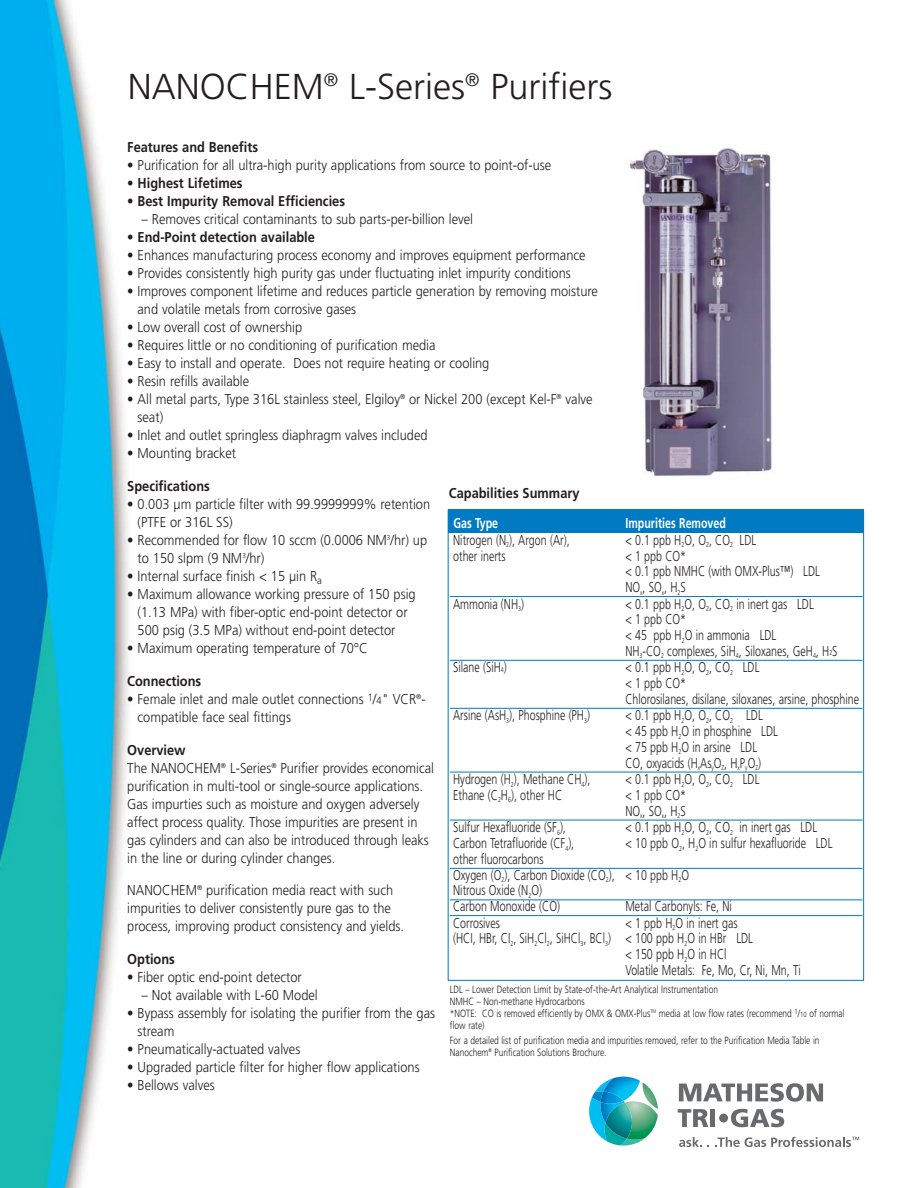
<style>
.page{position:relative;width:918px;height:1188px;background:#fff}
.page>*{position:absolute;margin:0;border:0;box-sizing:border-box;transform-origin:0 0}
.t1{font:300 36px "Frutiger";color:#231f20}
.t2{font:300 14.25px/18px "Frutiger";color:#231f20;scale:.9 1}
.t3{font:300 14.25px/15.8px "Frutiger";color:#231f20;scale:.75 1}
.t4{font:700 14.25px "Frutiger";color:#231f20;scale:.9 1}
.t5{font:700 14.25px "Frutiger";color:#fff;scale:.75 1}
.t6{font:300 10.5px/12px "Frutiger";color:#231f20;scale:.8 1}
.s1{font-weight:300}
.s2{font-size:10.5px}
.s3{font-weight:700}
.s4{font-size:7.2px}
.s5{font-size:7.5px}
</style>
<div class="page">
<img style="left:0;top:0;width:129px;height:1188px">
<svg style="left:679px;top:1083px;width:144px;height:19px"></svg>
<svg style="left:678px;top:1109px;width:30px;height:18px"></svg>
<hr style="left:711px;top:1109px;width:4px;height:18px;background:#696a6c">
<div style="left:719px;top:1114px;width:9px;height:9px;background:#696a6c;border-radius:50%"></div>
<svg style="left:731px;top:1109px;width:53px;height:18px"></svg>
<svg style="left:589px;top:1077px;width:69px;height:69px"></svg>
<svg style="left:679px;top:1137px;width:30px;height:10px"></svg>
<svg style="left:715px;top:1137px;width:144px;height:10px"></svg>
<img style="left:629px;top:147px;width:143px;height:330px">
<div style="left:448px;top:510px;width:416px;height:23px;background:#007ac2"></div>
<hr style="left:450px;top:596px;width:412px;height:1px;background:#007ac2">
<hr style="left:450px;top:660px;width:412px;height:1px;background:#007ac2">
<hr style="left:450px;top:708px;width:412px;height:1px;background:#007ac2">
<hr style="left:450px;top:772px;width:412px;height:1px;background:#007ac2">
<hr style="left:450px;top:820px;width:412px;height:1px;background:#007ac2">
<hr style="left:450px;top:868px;width:412px;height:1px;background:#007ac2">
<hr style="left:450px;top:900px;width:412px;height:1px;background:#007ac2">
<hr style="left:450px;top:915px;width:412px;height:1px;background:#007ac2">
<h1 class="t1" style="left:128px;top:72px;width:486px">NANOCHEM<sup>®</sup> L-Series<sup>®</sup> Purifiers</h1>
<p class="t4" style="left:127px;top:142px;width:147px">Features and Benefits</p>
<p class="t2" style="left:127px;top:158px;width:473px">• Purification for all ultra-high purity applications from source to point-of-use</p>
<p class="t4" style="left:127px;top:178px;width:130px"><span class="s1">•</span> Highest Lifetimes</p>
<p class="t4" style="left:127px;top:196px;width:243px"><span class="s1">•</span> Best Impurity Removal Efficiencies</p>
<p class="t2" style="left:142px;top:212px;width:370px">– Removes critical contaminants to sub parts-per-billion level</p>
<p class="t4" style="left:127px;top:232px;width:210px"><span class="s1">•</span> End-Point detection available</p>
<p class="t2" style="left:127px;top:248px;width:511px">• Enhances manufacturing process economy and improves equipment performance</p>
<p class="t2" style="left:127px;top:266px;width:494px">• Provides consistently high purity gas under fluctuating inlet impurity conditions</p>
<p class="t2" style="left:138px;top:284px;width:513px;text-indent:-10px">• Improves component lifetime and reduces particle generation by removing moisture and volatile metals from corrosive gases</p>
<p class="t2" style="left:127px;top:320px;width:196px">• Low overall cost of ownership</p>
<p class="t2" style="left:127px;top:338px;width:344px">• Requires little or no conditioning of purification media</p>
<p class="t2" style="left:127px;top:356px;width:404px">• Easy to install and operate. Does not require heating or cooling</p>
<p class="t2" style="left:127px;top:374px;width:137px">• Resin refills available</p>
<p class="t2" style="left:138px;top:392px;width:507px;text-indent:-10px">• All metal parts, Type 316L stainless steel, Elgiloy<sup>®</sup> or Nickel 200 (except Kel-F<sup>®</sup> valve seat)</p>
<p class="t2" style="left:127px;top:428px;width:335px">• Inlet and outlet springless diaphragm valves included</p>
<p class="t2" style="left:127px;top:446px;width:123px">• Mounting bracket</p>
<p class="t4" style="left:127px;top:481px;width:93px">Specifications</p>
<p class="t2" style="left:138px;top:497px;width:327px;text-indent:-10px">• 0.003 µm particle filter with 99.9999999% retention (PTFE or 316L SS)</p>
<p class="t2" style="left:138px;top:533px;width:323px;text-indent:-10px">• Recommended for flow 10 sccm (0.0006 NM<sup>3</sup>/hr) up to 150 slpm (9 NM<sup>3</sup>/hr)</p>
<p class="t2" style="left:127px;top:569px;width:218px">• Internal surface finish &lt; 15 µin R<sub>a</sub></p>
<p class="t2" style="left:138px;top:587px;width:311px;text-indent:-10px">• Maximum allowance working pressure of 150 psig (1.13 MPa) with fiber-optic end-point detector or<br>500 psig (3.5 MPa) without end-point detector</p>
<p class="t2" style="left:127px;top:641px;width:269px">• Maximum operating temperature of 70°C</p>
<p class="t4" style="left:127px;top:676px;width:84px">Connections</p>
<p class="t2" style="left:138px;top:692px;width:322px;text-indent:-10px">• Female inlet and male outlet connections <sup>1</sup>/<span class="s2">4</span>" VCR<sup>®</sup>- compatible face seal fittings</p>
<p class="t2" style="left:127px;top:743px;width:342px"><span class="s3">Overview<br></span>The NANOCHEM<sup>®</sup> L-Series<sup>®</sup> Purifier provides economical purification in multi-tool or single-source applications.<br>Gas impurties such as moisture and oxygen adversely affect process quality. Those impurities are present in gas cylinders and can also be introduced through leaks in the line or during cylinder changes.</p>
<p class="t2" style="left:127px;top:882px;width:309px">NANOCHEM<sup>®</sup> purification media react with such impurities to deliver consistently pure gas to the process, improving product consistency and yields.</p>
<p class="t4" style="left:127px;top:953px;width:55px">Options</p>
<p class="t2" style="left:127px;top:969px;width:195px">• Fiber optic end-point detector</p>
<p class="t2" style="left:142px;top:987px;width:197px">– Not available with L-60 Model</p>
<p class="t2" style="left:138px;top:1005px;width:332px;text-indent:-10px">• Bypass assembly for isolating the purifier from the gas stream</p>
<p class="t2" style="left:127px;top:1041px;width:194px">• Pneumatically-actuated valves</p>
<p class="t2" style="left:127px;top:1059px;width:326px">• Upgraded particle filter for higher flow applications</p>
<p class="t2" style="left:127px;top:1077px;width:99px">• Bellows valves</p>
<p class="t4" style="left:449px;top:488px;width:147px">Capabilities Summary</p>
<p class="t5" style="left:453px;top:518px;width:61px">Gas Type</p>
<p class="t5" style="left:625px;top:518px;width:136px">Impurities Removed</p>
<p class="t3" style="left:453px;top:533px;width:157px">Nitrogen (N<sub>2</sub>), Argon (Ar),</p>
<p class="t3" style="left:625px;top:533px;width:176px">&lt; 0.1 ppb H<sub>2</sub>O, O<sub>2</sub>, CO<sub>2</sub> LDL</p>
<p class="t3" style="left:453px;top:549px;width:72px">other inerts</p>
<p class="t3" style="left:625px;top:549px;width:261px">&lt; 1 ppb CO*<br>&lt; 0.1 ppb NMHC (with OMX-Plus™) LDL<br>NO<sub>x</sub>, SO<sub>x</sub>, H<sub>2</sub>S</p>
<p class="t3" style="left:453px;top:597px;width:96px">Ammonia (NH<sub>3</sub>)</p>
<p class="t3" style="left:625px;top:597px;width:285px">&lt; 0.1 ppb H<sub>2</sub>O, O<sub>2</sub>, CO<sub>2</sub> in inert gas LDL<br>&lt; 1 ppb CO*<br>&lt; 45 ppb H<sub>2</sub>O in ammonia LDL<br>NH<sub>3</sub>-CO<sub>2</sub> complexes, SiH<sub>4</sub>, Siloxanes, GeH<sub>4</sub>, H<span class="s4">2</span>S</p>
<p class="t3" style="left:453px;top:661px;width:73px">Silane (SiH<span class="s4">4</span>)</p>
<p class="t3" style="left:625px;top:661px;width:313px">&lt; 0.1 ppb H<sub>2</sub>O, O<sub>2</sub>, CO<sub>2</sub> LDL<br>&lt; 1 ppb CO*<br>Chlorosilanes, disilane, siloxanes, arsine, phosphine</p>
<p class="t3" style="left:453px;top:709px;width:184px">Arsine (AsH<sub>3</sub>), Phosphine (PH<sub>3</sub>)</p>
<p class="t3" style="left:625px;top:709px;width:205px">&lt; 0.1 ppb H<sub>2</sub>O, O<sub>2</sub>, CO<sub>2</sub> LDL<br>&lt; 45 ppb H<sub>2</sub>O in phosphine LDL &lt; 75 ppb H<sub>2</sub>O in arsine LDL<br>CO, oxyacids (H<sub>x</sub>As<sub>y</sub>O<sub>Z</sub>, H<sub>x</sub>P<sub>y</sub>O<sub>Z</sub>)</p>
<p class="t3" style="left:453px;top:772px;width:185px">Hydrogen (H<sub>2</sub>), Methane CH<sub>4</sub>),</p>
<p class="t3" style="left:625px;top:772px;width:180px">&lt; 0.1 ppb H<sub>2</sub>O, O<sub>2</sub>, CO<sub>2</sub> LDL</p>
<p class="t3" style="left:453px;top:788px;width:147px">Ethane (C<sub>2</sub>H<sub>6</sub>), other HC</p>
<p class="t3" style="left:625px;top:788px;width:83px">&lt; 1 ppb CO*<br>NO<sub>x</sub>, SO<sub>x</sub>, H<sub>2</sub>S</p>
<p class="t3" style="left:453px;top:820px;width:152px">Sulfur Hexafluoride (SF<sub>6</sub>),</p>
<p class="t3" style="left:625px;top:820px;width:257px">&lt; 0.1 ppb H<sub>2</sub>O, O<sub>2</sub>, CO<sub>2</sub> in inert gas LDL</p>
<p class="t3" style="left:453px;top:836px;width:163px">Carbon Tetrafluoride (CF<sub>4</sub>),</p>
<p class="t3" style="left:625px;top:836px;width:278px">&lt; 10 ppb O<sub>2</sub>, H<sub>2</sub>O in sulfur hexafluoride LDL</p>
<p class="t3" style="left:453px;top:852px;width:316px">other fluorocarbons<br>Oxygen (O<sub>2</sub>), Carbon Dioxide (CO<sub>2</sub>), &lt; 10 ppb H<sub>2</sub>O<br>Nitrous Oxide (N<sub>2</sub>O)<br>Carbon Monoxide (CO)</p>
<p class="t3" style="left:625px;top:899px;width:144px">Metal Carbonyls: Fe, Ni</p>
<p class="t3" style="left:453px;top:916px;width:64px">Corrosives</p>
<p class="t3" style="left:625px;top:916px;width:151px">&lt; 1 ppb H<sub>2</sub>O in inert gas</p>
<p class="t3" style="left:453px;top:932px;width:401px">(HCI, HBr, CI<sub>2</sub>, SiH<sub>2</sub>Cl<sub>2</sub>, SiHCl<sub>3</sub>, BCl<sub>3</sub>) &lt; 100 ppb H<sub>2</sub>O in HBr LDL</p>
<p class="t3" style="left:625px;top:947px;width:136px">&lt; 150 ppb H<sub>2</sub>O in HCl</p>
<p class="t3" style="left:625px;top:963px;width:236px">Volatile Metals: Fe, Mo, Cr, Ni, Mn, Ti</p>
<p class="t6" style="left:450px;top:984px;width:495px">LDL – Lower Detection Limit by State-of-the-Art Analytical Instrumentation<br>NMHC – Non-methane Hydrocarbons<br>*NOTE: CO is removed efficiently by OMX &amp; OMX-Plus<sup>TM</sup> media at low flow rates (recommend <sup>1</sup>/<span class="s5">10</span> of normal flow rate)</p>
<p class="t6" style="left:450px;top:1035px;width:464px">For a detailed list of purification media and impurities removed, refer to the Purification Media Table in<br>Nanochem<sup>®</sup> Purification Solutions Brochure.</p>
</div>
